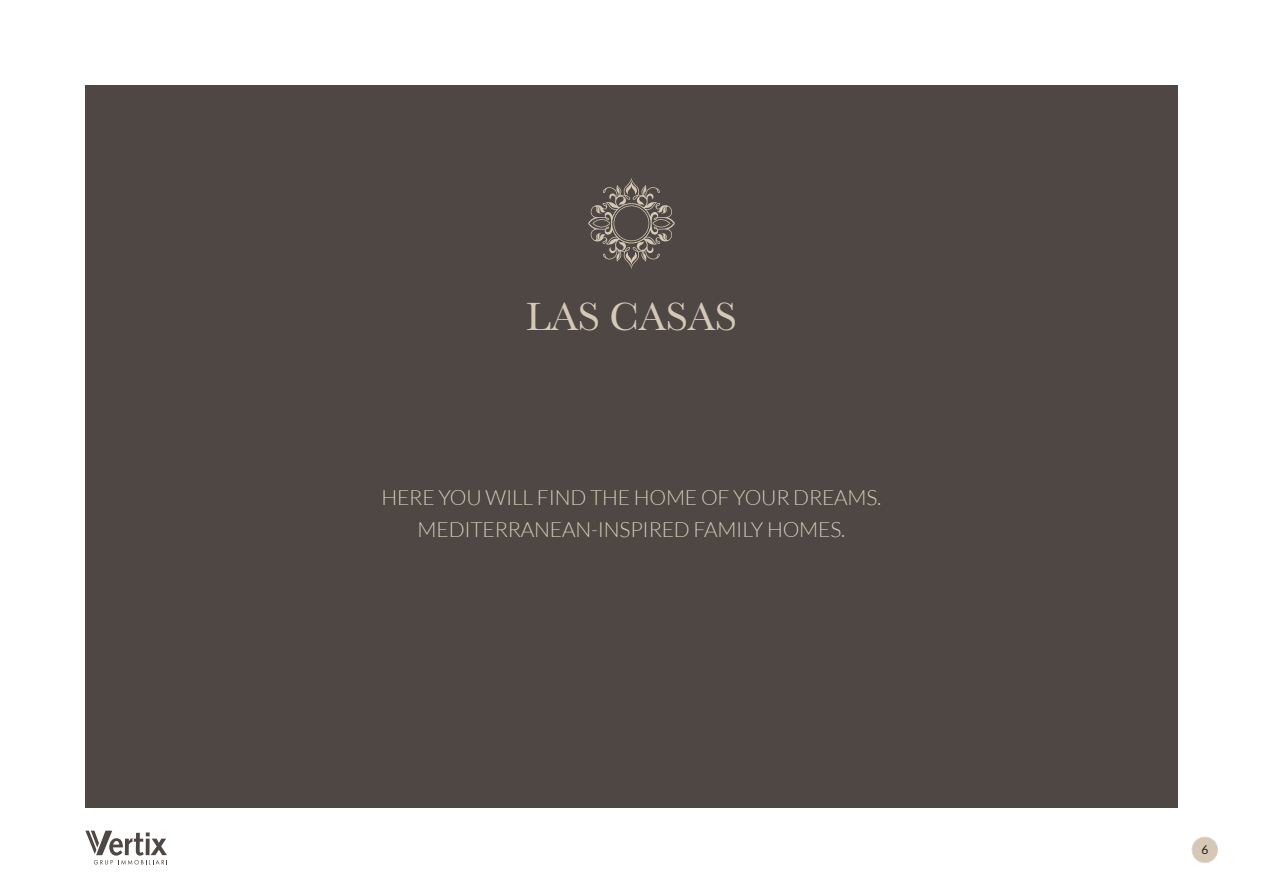
<style>
.page{position:relative;width:1263px;height:893px;background:#fff}
.page>*{position:absolute;margin:0;border:0;box-sizing:border-box;transform-origin:0 0}
.t1{font:40.95px "Baskerville";letter-spacing:-.01em;color:#d5c9b6}
.t2{font:300 21px/31.5px "Lato";letter-spacing:-.01em;color:#d5c9b6;text-align:center}
.t3{font:12px "Lato";color:#1d1d1b}
</style>
<div class="page">
<div style="left:85px;top:85px;width:1092px;height:723px;background:#4e4744"></div>
<svg style="left:1192px;top:837px;width:26px;height:26px"></svg>
<div style="left:1192px;top:837px;width:25px;height:25px;background:#d5c9b6;border-radius:50%"></div>
<svg style="left:588px;top:178px;width:87px;height:91px"></svg>
<svg style="left:85px;top:831px;width:82px;height:33px"></svg>
<h1 class="t1" style="left:526px;top:291px;width:212px">LAS CASAS</h1>
<p class="t2" style="left:381px;top:482px;width:501px">HERE YOU WILL FIND THE HOME OF YOUR DREAMS.<br>MEDITERRANEAN-INSPIRED FAMILY HOMES.</p>
<p class="t3" style="left:1201px;top:843px;width:8px">6</p>
</div>
